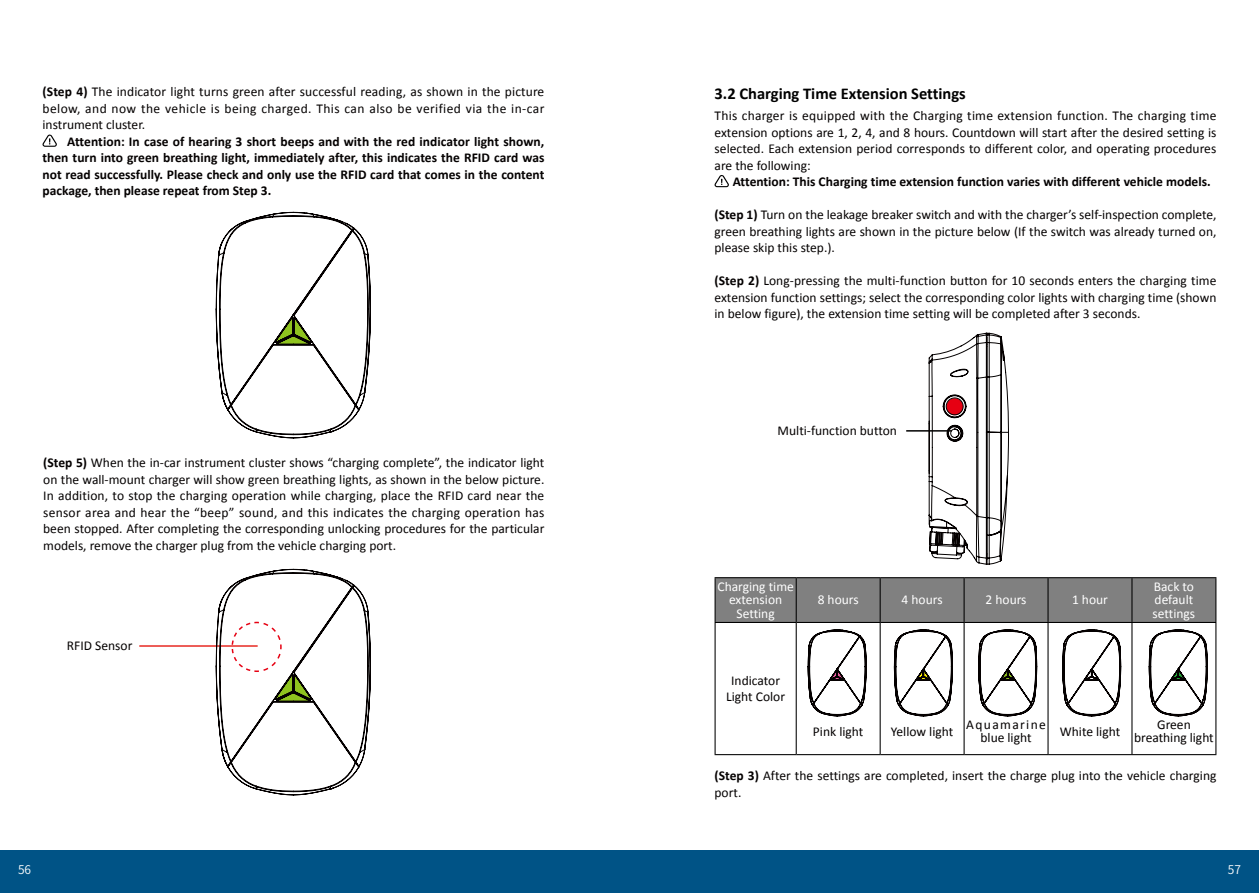
<style>
.page{position:relative;width:1259px;height:893px;background:#fff}
.page>*{position:absolute;margin:0;border:0;box-sizing:border-box;transform-origin:0 0}
.t1{font:700 16.5px "Calibri";color:#000}
.t2{font:13.5px/16.5px "Calibri";color:#040000;text-align:justify}
.t3{font:700 13.5px/16.5px "Calibri";color:#040000;text-align:justify}
.t4{font:13.5px/13.5px "Calibri";color:#fff;text-align:center}
.t5{font:13.5px/13.5px "Calibri";letter-spacing:.1em;color:#040000;text-align:center}
.t6{font:600 12px "Noto Sans CJ Ktc";color:#fff}
.s1{font-weight:700}
</style>
<div class="page">
<div style="left:0;top:850px;width:1259px;height:43px;background:#005386"></div>
<hr style="left:139px;top:645px;width:119px;height:2px;background:#e72922">
<svg style="left:43px;top:134px;width:14px;height:13px"></svg>
<svg style="left:216px;top:212px;width:154px;height:226px"></svg>
<svg style="left:216px;top:569px;width:154px;height:226px"></svg>
<hr style="left:906px;top:430px;width:46px;height:2px;background:#000">
<div style="left:715px;top:578px;width:500px;height:44px;background:#808080"></div>
<hr style="left:714px;top:577px;width:82px;height:1px;background:#000">
<hr style="left:714px;top:578px;width:1px;height:44px;background:#000">
<hr style="left:796px;top:577px;width:84px;height:1px;background:#000">
<hr style="left:795px;top:578px;width:2px;height:44px;background:#000">
<hr style="left:880px;top:577px;width:84px;height:1px;background:#000">
<hr style="left:879px;top:578px;width:1px;height:44px;background:#000">
<hr style="left:964px;top:577px;width:84px;height:1px;background:#000">
<hr style="left:963px;top:578px;width:1px;height:44px;background:#000">
<hr style="left:1048px;top:577px;width:84px;height:1px;background:#000">
<hr style="left:1047px;top:578px;width:1px;height:44px;background:#000">
<hr style="left:1132px;top:577px;width:84px;height:1px;background:#000">
<hr style="left:1131px;top:578px;width:1px;height:44px;background:#000">
<hr style="left:1215px;top:578px;width:1px;height:44px;background:#000">
<hr style="left:714px;top:622px;width:82px;height:1px;background:#000">
<hr style="left:714px;top:623px;width:1px;height:131px;background:#000">
<hr style="left:796px;top:622px;width:84px;height:1px;background:#000">
<hr style="left:795px;top:623px;width:2px;height:131px;background:#000">
<hr style="left:880px;top:622px;width:84px;height:1px;background:#000">
<hr style="left:879px;top:623px;width:1px;height:131px;background:#000">
<hr style="left:964px;top:622px;width:84px;height:1px;background:#000">
<hr style="left:963px;top:623px;width:1px;height:131px;background:#000">
<hr style="left:1048px;top:622px;width:84px;height:1px;background:#000">
<hr style="left:1047px;top:623px;width:1px;height:131px;background:#000">
<hr style="left:1132px;top:622px;width:84px;height:1px;background:#000">
<hr style="left:1131px;top:623px;width:1px;height:131px;background:#000">
<hr style="left:1215px;top:623px;width:1px;height:131px;background:#000">
<hr style="left:714px;top:754px;width:82px;height:1px;background:#000">
<hr style="left:796px;top:754px;width:84px;height:1px;background:#000">
<hr style="left:880px;top:754px;width:84px;height:1px;background:#000">
<hr style="left:964px;top:754px;width:84px;height:1px;background:#000">
<hr style="left:1048px;top:754px;width:84px;height:1px;background:#000">
<hr style="left:1132px;top:754px;width:84px;height:1px;background:#000">
<svg style="left:714px;top:175px;width:15px;height:12px"></svg>
<svg style="left:928px;top:333px;width:81px;height:232px"></svg>
<svg style="left:1149px;top:630px;width:58px;height:86px"></svg>
<svg style="left:1062px;top:630px;width:58px;height:86px"></svg>
<svg style="left:978px;top:630px;width:58px;height:86px"></svg>
<svg style="left:894px;top:630px;width:58px;height:86px"></svg>
<svg style="left:808px;top:630px;width:58px;height:86px"></svg>
<p class="t2" style="left:43px;top:83px;width:503px"><span class="s1">(Step 4)</span> The indicator light turns green after successful reading, as shown in the picture below, and now the vehicle is being charged. This can also be verified via the in-car instrument cluster.</p>
<p class="t3" style="left:43px;top:132px;width:503px;text-indent:25px">Attention: In case of hearing 3 short beeps and with the red indicator light shown, then turn into green breathing light, immediately after, this indicates the RFID card was not read successfully. Please check and only use the RFID card that comes in the content package, then please repeat from Step 3.</p>
<p class="t2" style="left:43px;top:454px;width:503px"><span class="s1">(Step 5)</span> When the in-car instrument cluster shows “charging complete”, the indicator light on the wall-mount charger will show green breathing lights, as shown in the below picture.<br>In addition, to stop the charging operation while charging, place the RFID card near the sensor area and hear the “beep” sound, and this indicates the charging operation has been stopped. After completing the corresponding unlocking procedures for the particular models, remove the charger plug from the vehicle charging port.</p>
<p class="t2" style="left:67px;top:636px;width:67px">RFID Sensor</p>
<p class="t1" style="left:714px;top:81px;width:253px">3.2 Charging Time Extension Settings</p>
<p class="t2" style="left:714px;top:107px;width:503px">This charger is equipped with the Charging time extension function. The charging time extension options are 1, 2, 4, and 8 hours. Countdown will start after the desired setting is selected. Each extension period corresponds to different color, and operating procedures are the following:</p>
<p class="t3" style="left:733px;top:173px;width:479px">Attention: This Charging time extension function varies with different vehicle models.</p>
<p class="t2" style="left:714px;top:206px;width:503px"><span class="s1">(Step 1)</span> Turn on the leakage breaker switch and with the charger’s self-inspection complete, green breathing lights are shown in the picture below (If the switch was already turned on, please skip this step.).</p>
<p class="t2" style="left:714px;top:272px;width:503px"><span class="s1">(Step 2)</span> Long-pressing the multi-function button for 10 seconds enters the charging time extension function settings; select the corresponding color lights with charging time (shown in below figure), the extension time setting will be completed after 3 seconds.</p>
<p class="t2" style="left:777px;top:421px;width:121px">Multi-function button</p>
<p class="t4" style="left:717px;top:579px;width:78px">Charging time extension<br>Setting</p>
<p class="t2" style="left:726px;top:671px;width:60px;text-align:center">Indicator<br>Light Color</p>
<p class="t4" style="left:817px;top:592px;width:42px">8 hours</p>
<p class="t4" style="left:901px;top:592px;width:42px">4 hours</p>
<p class="t4" style="left:985px;top:592px;width:42px">2 hours</p>
<p class="t4" style="left:1072px;top:592px;width:37px">1 hour</p>
<p class="t4" style="left:1152px;top:579px;width:44px;text-align:left">Back to default settings</p>
<p class="t2" style="left:813px;top:723px;width:52px">Pink light</p>
<p class="t2" style="left:891px;top:723px;width:64px">Yellow light</p>
<p class="t5" style="left:966px;top:717px;width:81px">Aquamarine blue light</p>
<p class="t2" style="left:1059px;top:722px;width:62px">White light</p>
<p class="t2" style="left:1134px;top:717px;width:81px;line-height:13.5px;text-align:center">Green breathing light</p>
<p class="t2" style="left:714px;top:767px;width:503px"><span class="s1">(Step 3)</span> After the settings are completed, insert the charge plug into the vehicle charging port.</p>
<p class="t6" style="left:18px;top:862px;width:15px">56</p>
<p class="t6" style="left:1227px;top:862px;width:15px">57</p>
</div>
